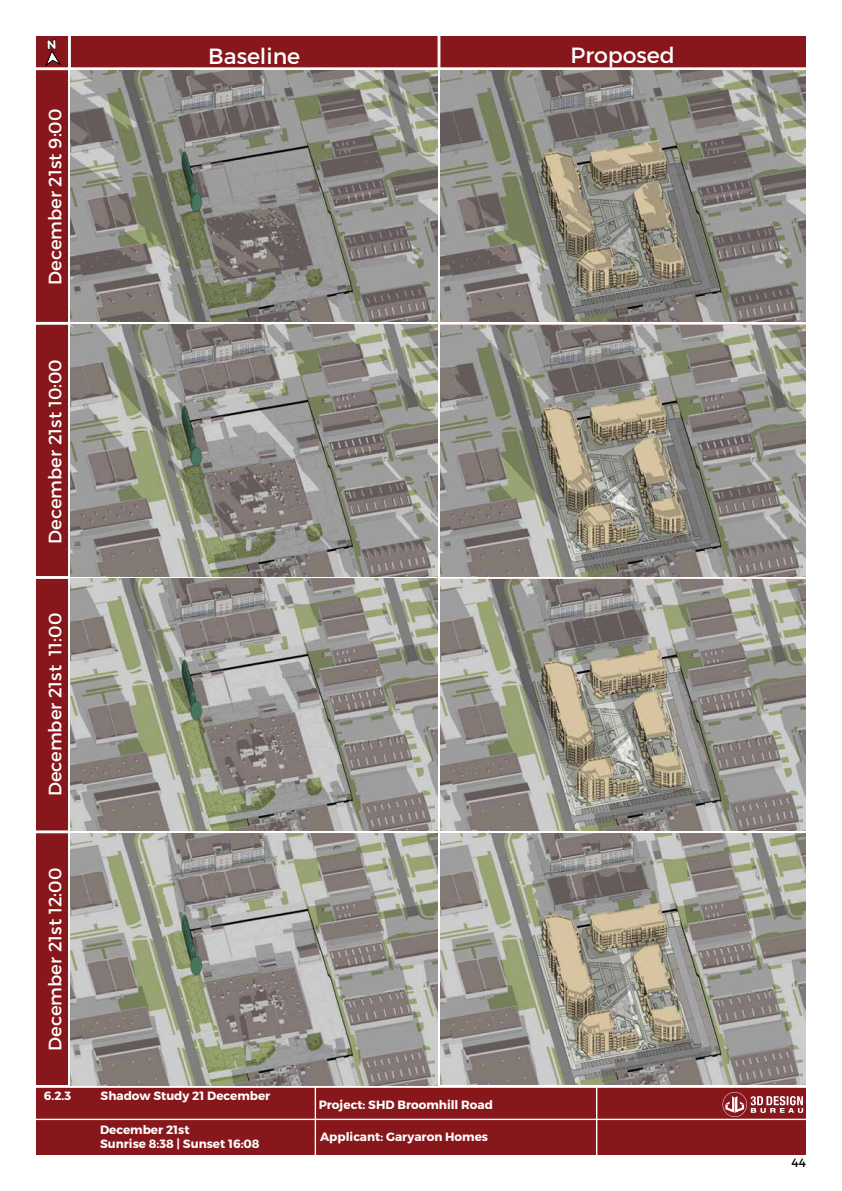
<style>
.page{position:relative;width:842px;height:1191px;background:#fff}
.page>*{position:absolute;margin:0;border:0;box-sizing:border-box;transform-origin:0 0}
.t1{font:22px "Montserrat";color:#fff}
.t2{font:18px "Montserrat";color:#fff}
.t3{font:700 12px/14px "Montserrat";color:#fff}
.t4{font:12px "Montserrat";color:#000}
</style>
<div class="page">
<div style="left:36px;top:36px;width:770px;height:1052px;background:#87171a"></div>
<hr style="left:438px;top:36px;width:2px;height:1050px;background:#fff">
<hr style="left:36px;top:67px;width:777px;height:3px;background:#fff">
<hr style="left:36px;top:322px;width:779px;height:3px;background:#fff">
<hr style="left:36px;top:576px;width:777px;height:3px;background:#fff">
<hr style="left:36px;top:830px;width:779px;height:3px;background:#fff">
<hr style="left:36px;top:1085px;width:774px;height:2px;background:#fff">
<hr style="left:68px;top:36px;width:3px;height:1050px;background:#fff">
<div style="left:36px;top:1088px;width:770px;height:67px;background:#87171a"></div>
<hr style="left:30px;top:1118px;width:778px;height:2px;background:#fff">
<hr style="left:315px;top:1086px;width:1px;height:72px;background:#fff">
<hr style="left:596px;top:1086px;width:1px;height:78px;background:#fff">
<svg style="left:722px;top:1092px;width:81px;height:25px"></svg>
<img style="left:71px;top:70px;width:366px;height:252px">
<img style="left:440px;top:70px;width:366px;height:251px">
<img style="left:71px;top:325px;width:366px;height:251px">
<img style="left:440px;top:325px;width:366px;height:251px">
<img style="left:71px;top:579px;width:366px;height:251px">
<img style="left:440px;top:579px;width:366px;height:251px">
<img style="left:71px;top:833px;width:366px;height:252px">
<img style="left:440px;top:833px;width:366px;height:251px">
<svg style="left:45px;top:50px;width:16px;height:16px"></svg>
<h2 class="t2" style="left:44px;top:285px;width:177px;rotate:-90deg">December 21st 9:00</h2>
<h2 class="t2" style="left:44px;top:543px;width:186px;rotate:-90deg">December 21st 10:00</h2>
<h2 class="t2" style="left:44px;top:796px;width:185px;rotate:-90deg">December 21st 11:00</h2>
<h2 class="t2" style="left:44px;top:1050px;width:184px;rotate:-90deg">December 21st 12:00</h2>
<h1 class="t1" style="left:208px;top:42px;width:93px">Baseline</h1>
<h1 class="t1" style="left:570px;top:42px;width:106px">Proposed</h1>
<p class="t3" style="left:44px;top:1088px;width:29px">6.2.3</p>
<p class="t3" style="left:101px;top:1088px;width:171px">Shadow Study 21 December</p>
<p class="t3" style="left:100px;top:1123px;width:161px">December 21st<br>Sunrise 8:38 | Sunset 16:08</p>
<p class="t3" style="left:319px;top:1097px;width:176px">Project: SHD Broomhill Road</p>
<p class="t3" style="left:320px;top:1129px;width:170px">Applicant: Garyaron Homes</p>
<p class="t4" style="left:792px;top:1155px;width:16px">44</p>
</div>
